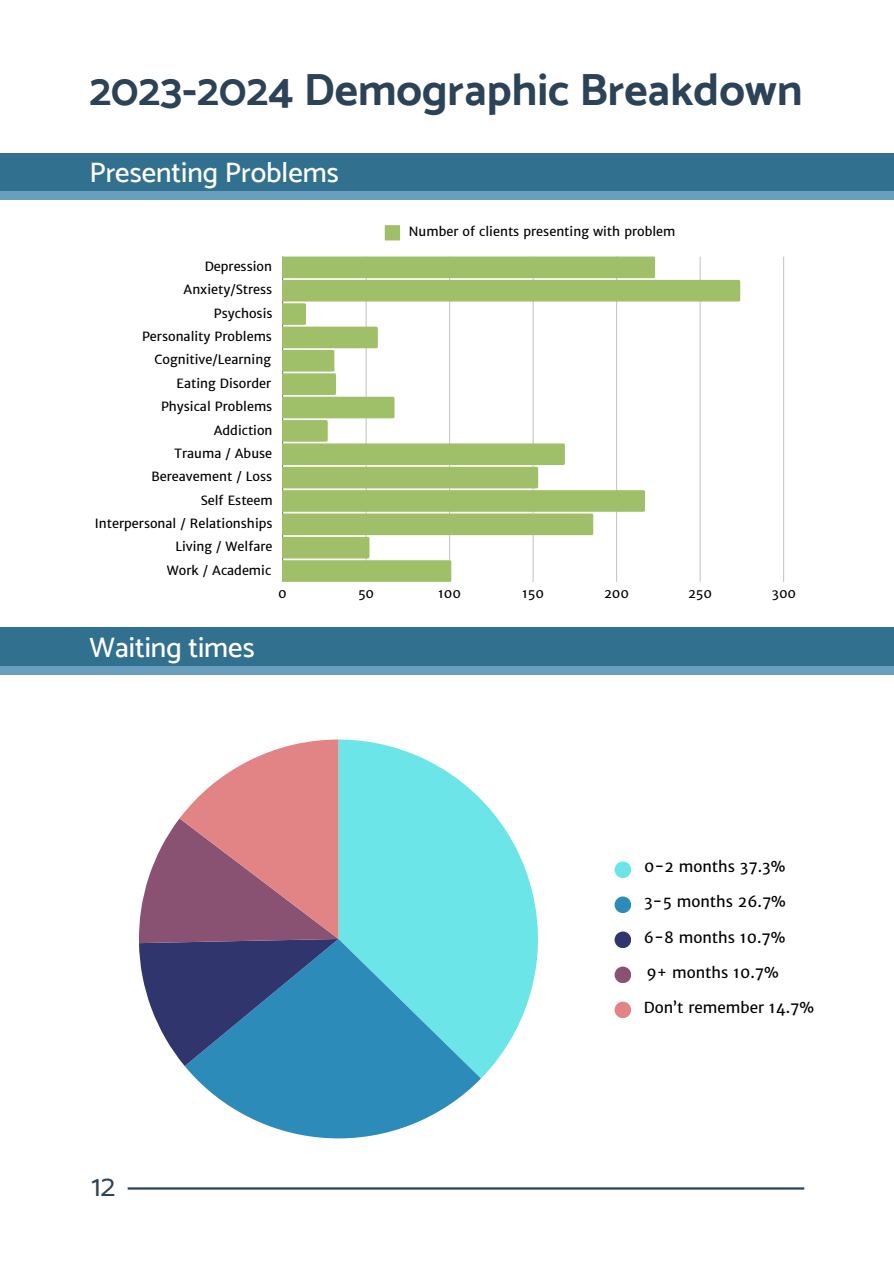
<style>
.page{position:relative;width:894px;height:1264px;background:#fff}
.page>*{position:absolute;margin:0;border:0;box-sizing:border-box;transform-origin:0 0}
.t1{font:700 45px "Catamaran";color:#2b4257}
.t2{font:30px "Catamaran";color:#2b4257}
.t3{font:500 28.5px "Catamaran";color:#fff}
.t4{font:15.3px "Merriweather Sans";color:#000}
.t5{font:12.75px/23.4px "Merriweather Sans";color:#000;text-align:right}
</style>
<div class="page">
<div style="left:0;top:627px;width:893px;height:43px;background:#31708e"></div>
<div style="left:0;top:665px;width:893px;height:9px;background:#689fbf"></div>
<hr style="left:128px;top:1187px;width:676px;height:2px;background:#2b4257">
<div style="left:0;top:153px;width:893px;height:43px;background:#31708e"></div>
<div style="left:0;top:191px;width:893px;height:9px;background:#689fbf"></div>
<svg style="left:384px;top:225px;width:16px;height:15px"></svg>
<hr style="left:783px;top:256px;width:1px;height:326px;background:#cacaca">
<svg style="left:282px;top:256px;width:458px;height:326px"></svg>
<svg style="left:338px;top:739px;width:200px;height:339px;fill:#6ce5e8"></svg>
<svg style="left:185px;top:939px;width:296px;height:199px;background:#5bb2cf"></svg>
<svg style="left:139px;top:739px;width:199px;height:327px"></svg>
<div style="left:614px;top:861px;width:17px;height:17px;background:#6ce5e8;border-radius:50%"></div>
<div style="left:614px;top:896px;width:17px;height:17px;background:#2d8bba;border-radius:50%"></div>
<div style="left:614px;top:931px;width:17px;height:17px;background:#31356e;border-radius:50%"></div>
<div style="left:614px;top:966px;width:17px;height:17px;background:#895273;border-radius:50%"></div>
<div style="left:614px;top:1001px;width:17px;height:17px;background:#e28385;border-radius:50%"></div>
<h2 class="t1" style="left:89px;top:63px;width:714px">2023-2024 Demographic Breakdown</h2>
<p class="t3" style="left:89px;top:156px;width:251px">Presenting Problems</p>
<p class="t5" style="left:95px;top:255px;width:179px">Depression<br>Anxiety/Stress<br>Psychosis<br>Personality Problems<br>Cognitive/Learning<br>Eating Disorder<br>Physical Problems<br>Addiction<br>Trauma / Abuse<br>Bereavement / Loss<br>Self Esteem<br>Interpersonal / Relationships<br>Living / Welfare<br>Work / Academic</p>
<p class="t5" style="left:409px;top:220px;width:268px">Number of clients presenting with problem</p>
<h1 class="t3" style="left:89px;top:630px;width:167px">Waiting times</h1>
<p class="t5" style="left:278px;top:581px;width:10px">0</p>
<p class="t5" style="left:358px;top:581px;width:18px">50</p>
<p class="t5" style="left:438px;top:581px;width:24px">100</p>
<p class="t5" style="left:522px;top:581px;width:23px">150</p>
<p class="t5" style="left:604px;top:581px;width:27px">200</p>
<p class="t5" style="left:687px;top:581px;width:26px">250</p>
<p class="t5" style="left:771px;top:581px;width:26px">300</p>
<h2 class="t2" style="left:92px;top:1167px;width:25px">12</h2>
<p class="t4" style="left:644px;top:857px;width:143px">0-2 months 37.3%</p>
<p class="t4" style="left:644px;top:892px;width:143px">3-5 months 26.7%</p>
<p class="t4" style="left:643px;top:927px;width:143px">6-8 months 10.7%</p>
<p class="t4" style="left:646px;top:963px;width:134px">9+ months 10.7%</p>
<p class="t4" style="left:643px;top:998px;width:172px">Don’t remember 14.7%</p>
</div>
